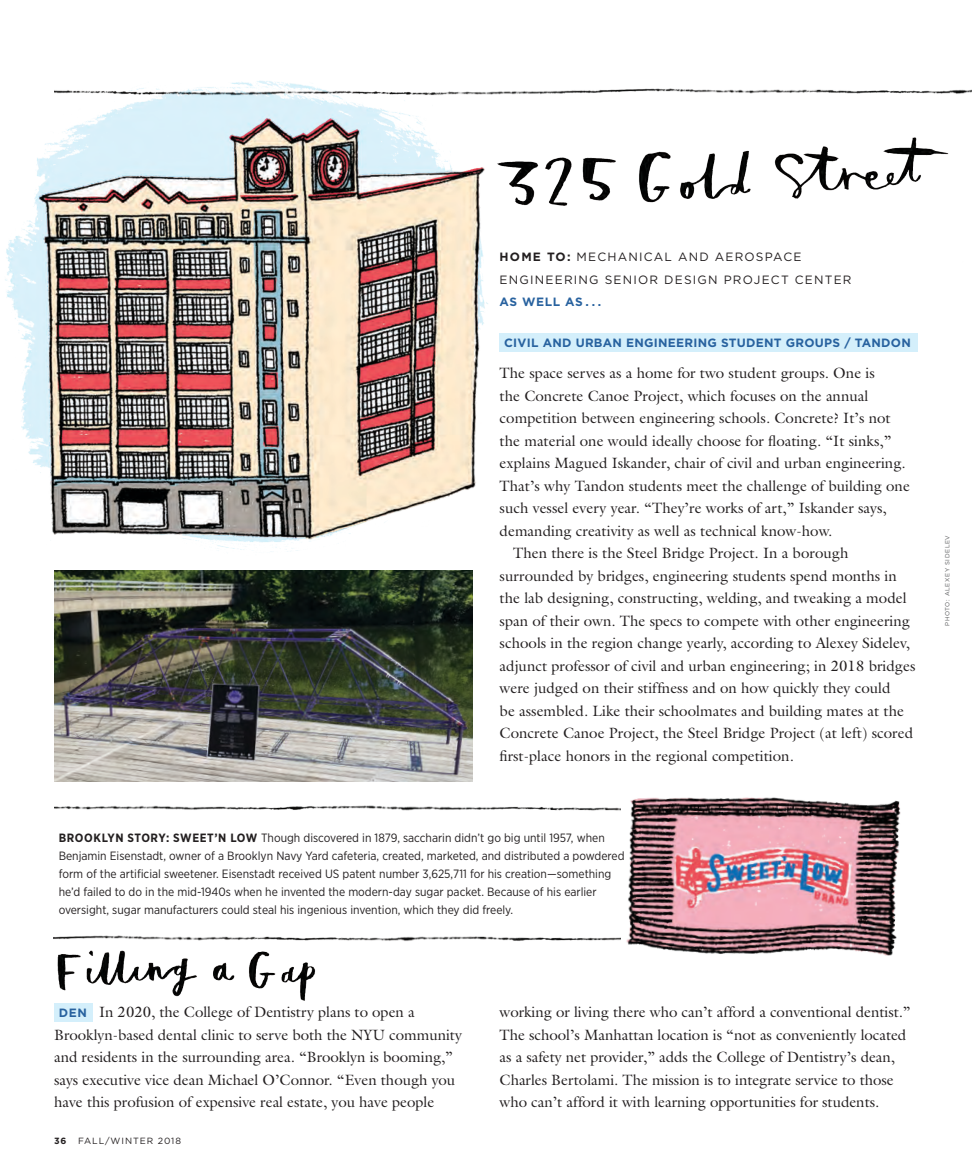
<style>
.page{position:relative;width:972px;height:1161px;background:#fff}
.page>*{position:absolute;margin:0;border:0;box-sizing:border-box;transform-origin:0 0}
.t1{font:15px/22.5px "Galliard Std";color:#231f20}
.t2{font:12px/18px "Gotham Narrow";color:#231f20}
.t3{font:12px/22.5px "Gotham";letter-spacing:.1em;color:#231f20}
.t4{font:700 12px "Gotham";letter-spacing:.02em;color:#28629f}
.t5{font:9px "Gotham";letter-spacing:.1em;color:#231f20}
.t6{font:700 9px "Gotham";color:#231f20}
.t7{font:6px "Gotham";letter-spacing:.1em;color:#57585a}
.s1{font-weight:700}
</style>
<div class="page">
<div style="left:500px;top:333px;width:418px;height:18px;background:#d4effb"></div>
<div style="left:54px;top:1003px;width:38px;height:19px;background:#d4effb"></div>
<img style="left:527px;top:88px;width:389px;height:6px">
<img style="left:511px;top:937px;width:107px;height:4px">
<img style="left:54px;top:805px;width:564px;height:6px">
<img style="left:5px;top:80px;width:522px;height:472px">
<img style="left:482px;top:119px;width:434px;height:98px">
<img style="left:54px;top:570px;width:419px;height:212px">
<img style="left:618px;top:797px;width:283px;height:159px">
<img style="left:916px;top:89px;width:56px;height:263px">
<img style="left:54px;top:935px;width:457px;height:69px">
<p class="t3" style="left:500px;top:245px;width:353px"><span class="s1">HOME TO:</span> MECHANICAL AND AEROSPACE<br>ENGINEERING SENIOR DESIGN PROJECT CENTER</p>
<p class="t4" style="left:500px;top:294px;width:103px">AS WELL AS . . .</p>
<p class="t4" style="left:504px;top:334px;width:408px">CIVIL AND URBAN ENGINEERING STUDENT GROUPS / TANDON</p>
<p class="t1" style="left:500px;top:361px;width:412px">The space serves as a home for two student groups. One is<br>the Concrete Canoe Project, which focuses on the annual competition between engineering schools. Concrete? It’s not the material one would ideally choose for floating. “It sinks,” explains Magued Iskander, chair of civil and urban engineering.<br>That’s why Tandon students meet the challenge of building one such vessel every year. “They’re works of art,” Iskander says, demanding creativity as well as technical know-how.</p>
<p class="t1" style="left:500px;top:541px;width:417px;text-indent:14px">Then there is the Steel Bridge Project. In a borough surrounded by bridges, engineering students spend months in the lab designing, constructing, welding, and tweaking a model span of their own. The specs to compete with other engineering schools in the region change yearly, according to Alexey Sidelev, adjunct professor of civil and urban engineering; in 2018 bridges were judged on their stiffness and on how quickly they could<br>be assembled. Like their schoolmates and building mates at the Concrete Canoe Project, the Steel Bridge Project (at left) scored first-place honors in the regional competition.</p>
<p class="t2" style="left:59px;top:828px;width:567px"><span class="s1">BROOKLYN STORY: SWEET’N LOW</span> Though discovered in 1879, saccharin didn’t go big until 1957, when Benjamin Eisenstadt, owner of a Brooklyn Navy Yard cafeteria, created, marketed, and distributed a powdered form of the artificial sweetener. Eisenstadt received US patent number 3,625,711 for his creation—something he’d failed to do in the mid-1940s when he invented the modern-day sugar packet. Because of his earlier oversight, sugar manufacturers could steal his ingenious invention, which they did freely.</p>
<p class="t7" style="left:944px;top:626px;width:92px;rotate:-90deg">PHOTO: ALEXEY SIDELEV</p>
<p class="t1" style="left:54px;top:1000px;width:409px;text-indent:45px">In 2020, the College of Dentistry plans to open a Brooklyn-based dental clinic to serve both the NYU community and residents in the surrounding area. “Brooklyn is booming,” says executive vice dean Michael O’Connor. “Even though you have this profusion of expensive real estate, you have people</p>
<p class="t1" style="left:500px;top:1000px;width:413px">working or living there who can’t afford a conventional dentist.” The school’s Manhattan location is “not as conveniently located as a safety net provider,” adds the College of Dentistry’s dean, Charles Bertolami. The mission is to integrate service to those who can’t afford it with learning opportunities for students.</p>
<p class="t4" style="left:59px;top:1005px;width:30px">DEN</p>
<p class="t6" style="left:54px;top:1135px;width:14px">36</p>
<p class="t5" style="left:78px;top:1135px;width:104px">FALL/WINTER 2018</p>
</div>
